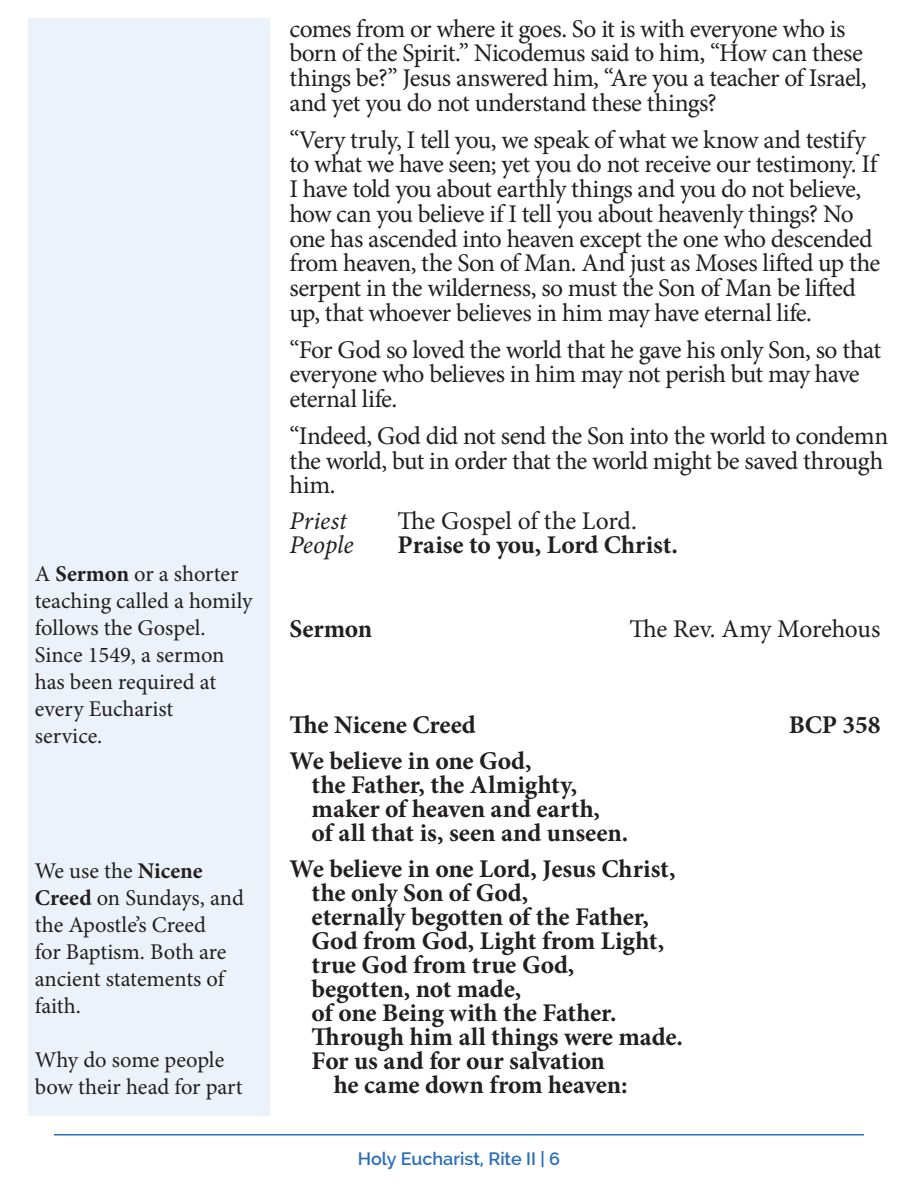
<style>
.page{position:relative;width:918px;height:1188px;background:#fff}
.page>*{position:absolute;margin:0;border:0;box-sizing:border-box;transform-origin:0 0}
.People{font:25.5px/24.8px "Minion Pro";letter-spacing:-.025em;color:#231f20}
.People-2{font:700 25.5px/24px "Minion Pro";color:#231f20}
.People-3{font:25.5px "Minion Pro";letter-spacing:-.005em;color:#231f20}
.People-4{font:italic 25.5px "Minion Pro";color:#231f20}
.t1{font:22.5px/27px "Minion Pro";color:#231f20}
.t2{font:600 18px "Raleway";color:#296eb7}
.s1{font-weight:700}
</style>
<div class="page">
<hr style="left:54px;top:1134px;width:810px;height:2px;background:#296eb7">
<div style="left:28px;top:18px;width:242px;height:1098px;background:#ebf2f9"></div>
<p class="t1" style="left:35px;top:561px;width:219px">A <span class="s1">Sermon</span> or a shorter teaching called a homily follows the Gospel.</p>
<p class="t1" style="left:35px;top:642px;width:191px">Since 1549, a sermon</p>
<p class="t1" style="left:35px;top:669px;width:183px">has been required at</p>
<p class="t1" style="left:35px;top:696px;width:140px">every Eucharist</p>
<p class="t1" style="left:35px;top:723px;width:69px">service.</p>
<p class="t1" style="left:35px;top:858px;width:211px">We use the <span class="s1">Nicene<br>Creed</span> on Sundays, and the Apostle’s Creed<br>for Baptism. Both are ancient statements of faith.</p>
<p class="t1" style="left:35px;top:1047px;width:209px">Why do some people bow their head for part</p>
<p class="People" style="left:290px;top:16px;width:579px">comes from or where it goes. So it is with everyone who is born of the Spirit.” Nicodemus said to him, “How can these things be?” Jesus answered him, “Are you a teacher of Israel, and yet you do not understand these things?</p>
<p class="People" style="left:290px;top:127px;width:592px">“Very truly, I tell you, we speak of what we know and testify to what we have seen; yet you do not receive our testimony. If I have told you about earthly things and you do not believe, how can you believe if I tell you about heavenly things? No one has ascended into heaven except the one who descended from heaven, the Son of Man. And just as Moses lifted up the serpent in the wilderness, so must the Son of Man be lifted up, that whoever believes in him may have eternal life.</p>
<p class="People" style="left:290px;top:337px;width:593px">“For God so loved the world that he gave his only Son, so that everyone who believes in him may not perish but may have eternal life.</p>
<p class="People" style="left:290px;top:423px;width:600px">“Indeed, God did not send the Son into the world to condemn the world, but in order that the world might be saved through him.</p>
<p class="People-4" style="left:290px;top:504px;width:59px">Priest</p>
<p class="People-3" style="left:397px;top:504px;width:241px">The Gospel of the Lord.</p>
<p class="People-4" style="left:290px;top:528px;width:66px">People</p>
<p class="People-2" style="left:397px;top:533px;width:282px">Praise to you, Lord Christ.</p>
<p class="People-2" style="left:290px;top:617px;width:84px">Sermon</p>
<p class="People" style="left:629px;top:617px;width:253px">The Rev. Amy Morehous</p>
<p class="People-2" style="left:290px;top:713px;width:188px">The Nicene Creed</p>
<p class="People-2" style="left:789px;top:713px;width:93px">BCP 358</p>
<p class="People-2" style="left:312px;top:749px;width:318px;text-indent:-22px">We believe in one God,<br>the Father, the Almighty, maker of heaven and earth, of all that is, seen and unseen.</p>
<p class="People-2" style="left:290px;top:857px;width:388px">We believe in one Lord, Jesus Christ,</p>
<p class="People-2" style="left:312px;top:881px;width:218px">the only Son of God,</p>
<p class="People-2" style="left:312px;top:905px;width:339px">eternally begotten of the Father,</p>
<p class="People-2" style="left:312px;top:929px;width:354px">God from God, Light from Light,</p>
<p class="People-2" style="left:312px;top:953px;width:264px">true God from true God,</p>
<p class="People-2" style="left:312px;top:977px;width:211px">begotten, not made,</p>
<p class="People-2" style="left:312px;top:1001px;width:307px">of one Being with the Father.</p>
<p class="People-2" style="left:312px;top:1025px;width:373px">Through him all things were made.</p>
<p class="People-2" style="left:312px;top:1049px;width:295px">For us and for our salvation</p>
<p class="People-2" style="left:334px;top:1073px;width:295px">he came down from heaven:</p>
<p class="t2" style="left:358px;top:1149px;width:204px">Holy Eucharist, Rite II | 6</p>
</div>
